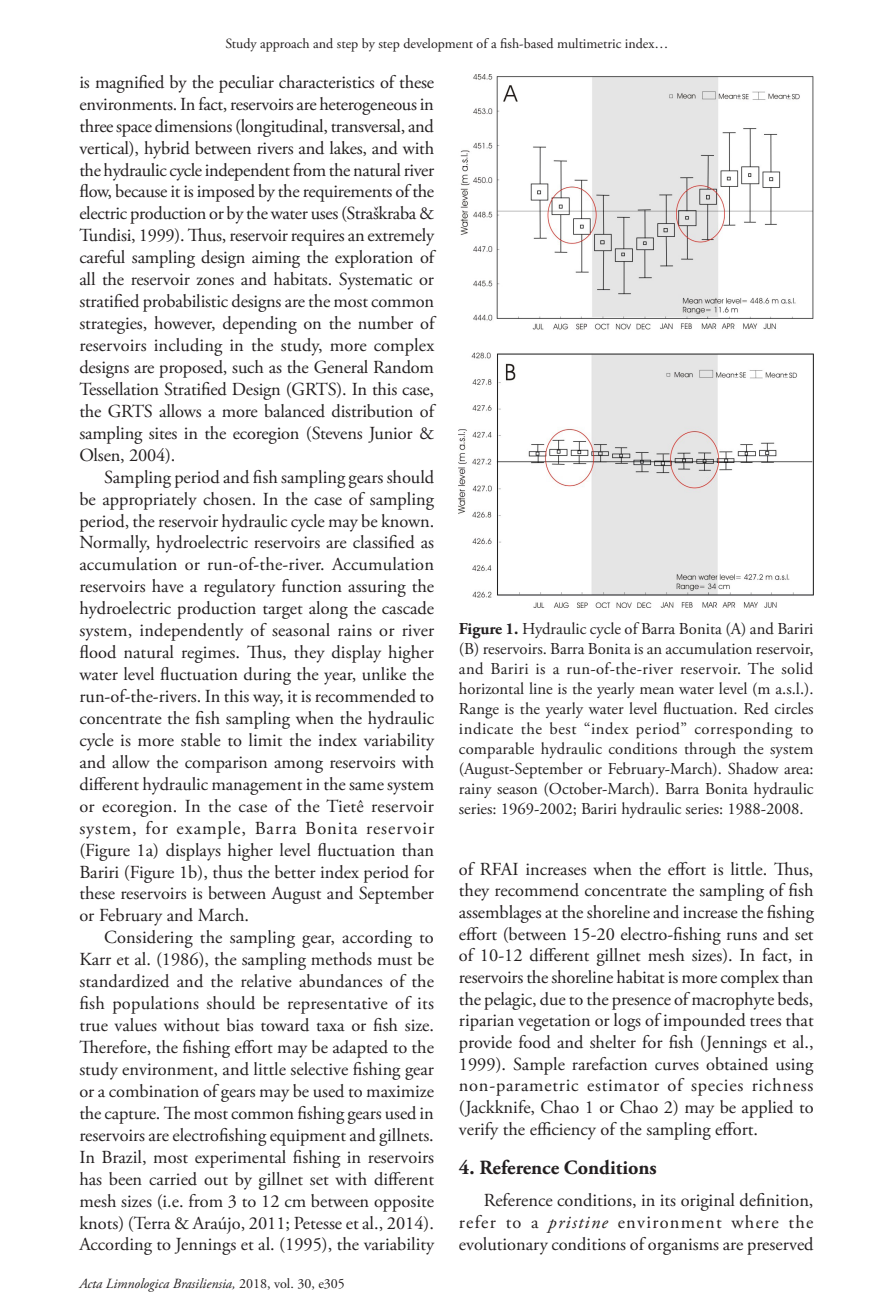
<style>
.page{position:relative;width:893px;height:1315px;background:#fff}
.page>*{position:absolute;margin:0;border:0;box-sizing:border-box;transform-origin:0 0}
.Heading1{font:700 20.12px "Adobe Garamond Pro";color:#231f20}
.Paragraph{font:18.38px/21.9px "Adobe Garamond Pro";color:#231f20;text-align:justify}
.FigureCaption{font:16.62px/19.9px "Adobe Garamond Pro";color:#231f20;text-align:justify}
.t1{font:14px "Adobe Garamond Pro";color:#231f20}
.t2{font:italic 14px "Adobe Garamond Pro";color:#231f20}
.s1{font-style:normal}
.s2{font-weight:700}
.s3{font-style:italic}
</style>
<div class="page">
<img style="left:459px;top:74px;width:355px;height:533px">
<p class="t1" style="left:225px;top:35px;width:445px">Study approach and step by step development of a fish-based multimetric index…</p>
<p class="Paragraph" style="left:79px;top:72px;width:356px">is magnified by the peculiar characteristics of these environments. In fact, reservoirs are heterogeneous in three space dimensions (longitudinal, transversal, and vertical), hybrid between rivers and lakes, and with the hydraulic cycle independent from the natural river flow, because it is imposed by the requirements of the electric production or by the water uses (Straškraba &amp; Tundisi, 1999). Thus, reservoir requires an extremely careful sampling design aiming the exploration of all the reservoir zones and habitats. Systematic or stratified probabilistic designs are the most common strategies, however, depending on the number of reservoirs including in the study, more complex designs are proposed, such as the General Random Tessellation Stratified Design (GRTS). In this case, the GRTS allows a more balanced distribution of sampling sites in the ecoregion (Stevens Junior &amp; Olsen, 2004).</p>
<p class="Paragraph" style="left:79px;top:466px;width:356px;text-indent:25px">Sampling period and fish sampling gears should be appropriately chosen. In the case of sampling period, the reservoir hydraulic cycle may be known.<br>Normally, hydroelectric reservoirs are classified as accumulation or run-of-the-river. Accumulation reservoirs have a regulatory function assuring the hydroelectric production target along the cascade system, independently of seasonal rains or river flood natural regimes. Thus, they display higher water level fluctuation during the year, unlike the run-of-the-rivers. In this way, it is recommended to concentrate the fish sampling when the hydraulic cycle is more stable to limit the index variability and allow the comparison among reservoirs with different hydraulic management in the same system or ecoregion. In the case of the Tietê reservoir system, for example, Barra Bonita reservoir (Figure 1a) displays higher level fluctuation than Bariri (Figure 1b), thus the better index period for these reservoirs is between August and September or February and March.</p>
<p class="Paragraph" style="left:79px;top:927px;width:356px;text-indent:25px">Considering the sampling gear, according to Karr et al. (1986), the sampling methods must be standardized and the relative abundances of the fish populations should be representative of its true values without bias toward taxa or fish size.<br>Therefore, the fishing effort may be adapted to the study environment, and little selective fishing gear or a combination of gears may be used to maximize the capture. The most common fishing gears used in reservoirs are electrofishing equipment and gillnets.<br>In Brazil, most experimental fishing in reservoirs has been carried out by gillnet set with different mesh sizes (i.e. from 3 to 12 cm between opposite knots) (Terra &amp; Araújo, 2011; Petesse et al., 2014).<br>According to Jennings et al. (1995), the variability</p>
<p class="t2" style="left:79px;top:1275px;width:267px">Acta Limnologica Brasiliensia, <span class="s1">2018, vol. 30, e305</span></p>
<p class="FigureCaption" style="left:459px;top:619px;width:356px"><span class="s2">Figure 1.</span> Hydraulic cycle of Barra Bonita (A) and Bariri (B) reservoirs. Barra Bonita is an accumulation reservoir, and Bariri is a run-of-the-river reservoir. The solid horizontal line is the yearly mean water level (m a.s.l.).<br>Range is the yearly water level fluctuation. Red circles indicate the best “index period” corresponding to comparable hydraulic conditions through the system (August-September or February-March). Shadow area: rainy season (October-March). Barra Bonita hydraulic series: 1969-2002; Bariri hydraulic series: 1988-2008.</p>
<p class="Paragraph" style="left:459px;top:858px;width:356px">of RFAI increases when the effort is little. Thus, they recommend concentrate the sampling of fish assemblages at the shoreline and increase the fishing effort (between 15-20 electro-fishing runs and set of 10-12 different gillnet mesh sizes). In fact, in reservoirs the shoreline habitat is more complex than the pelagic, due to the presence of macrophyte beds, riparian vegetation or logs of impounded trees that provide food and shelter for fish (Jennings et al., 1999). Sample rarefaction curves obtained using non-parametric estimator of species richness (Jackknife, Chao 1 or Chao 2) may be applied to verify the efficiency of the sampling effort.</p>
<p class="Heading1" style="left:459px;top:1156px;width:199px">4. Reference Conditions</p>
<p class="Paragraph" style="left:459px;top:1189px;width:356px;text-indent:25px">Reference conditions, in its original definition, refer to a <span class="s3">pristine</span> environment where the evolutionary conditions of organisms are preserved</p>
</div>
